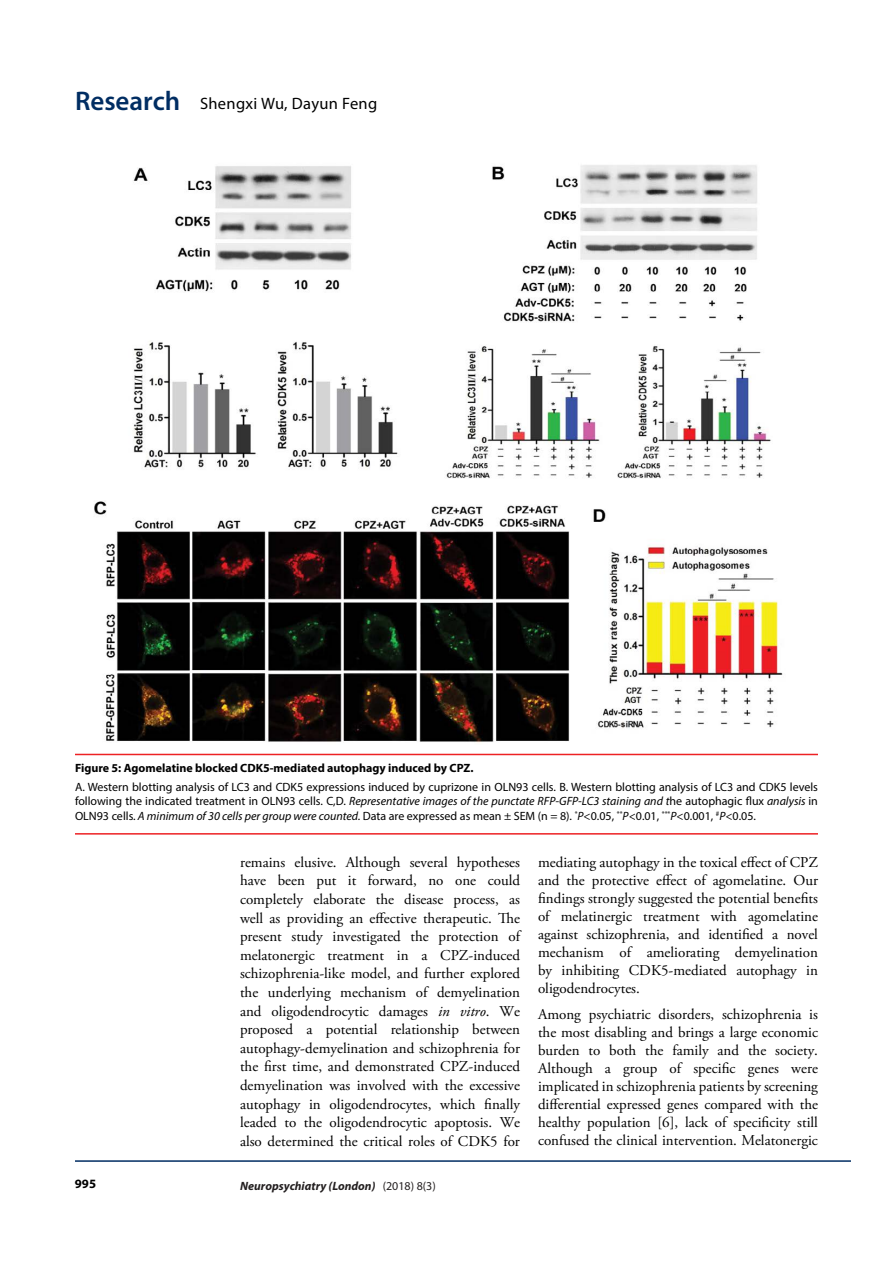
<style>
.page{position:relative;width:893px;height:1263px;background:#fff}
.page>*{position:absolute;margin:0;border:0;box-sizing:border-box;transform-origin:0 0}
.t1{font:16.5px "Myriad Pro";letter-spacing:.02em;color:#000}
.t2{font:15px/18.6px "Adobe Garamond Pro";color:#000;text-align:justify}
.t3{font:700 12.75px "Myriad Pro";color:#000}
.t4{font:12px/14.4px "Myriad Pro";color:#000;text-align:justify}
.t5{font:700 12px "Myriad Pro";color:#000}
.t6{font:italic 700 12px "Myriad Pro";color:#231f20}
.s1{font-weight:600;font-size:27px;color:#002d62}
.s2{font-style:italic}
.s3{font-weight:400;font-style:normal}
</style>
<div class="page">
<hr style="left:75px;top:1160px;width:776px;height:2px;background:#002d62">
<hr style="left:75px;top:754px;width:743px;height:1px;background:#ed2124">
<hr style="left:75px;top:833px;width:743px;height:1px;background:#ed2124">
<img style="left:94px;top:165px;width:689px;height:578px">
<p class="t1" style="left:75px;top:93px;width:304px"><span class="s1">Research</span> Shengxi Wu, Dayun Feng</p>
<p class="t5" style="left:75px;top:760px;width:400px">Figure 5: Agomelatine blocked CDK5-mediated autophagy induced by CPZ.</p>
<p class="t4" style="left:75px;top:780px;width:744px">A. Western blotting analysis of LC3 and CDK5 expressions induced by cuprizone in OLN93 cells. B. Western blotting analysis of LC3 and CDK5 levels following the indicated treatment in OLN93 cells. C,D. <span class="s2">Representative images of the punctate RFP-GFP-LC3 staining and t</span>he autophagic flux <span class="s2">analysis</span> in OLN93 cells. <span class="s2">A minimum of 30 cells per group were counted.</span> Data are expressed as mean ± SEM (n = 8). <sup>*</sup><span class="s2">P</span>&lt;0.05, <sup>**</sup><span class="s2">P&lt;</span>0.01, <sup>***</sup><span class="s2">P</span>&lt;0.001, <sup>#</sup><span class="s2">P&lt;</span>0.05.</p>
<p class="t2" style="left:240px;top:853px;width:281px">remains elusive. Although several hypotheses have been put it forward, no one could completely elaborate the disease process, as well as providing an effective therapeutic. The present study investigated the protection of melatonergic treatment in a CPZ-induced schizophrenia-like model, and further explored the underlying mechanism of demyelination and oligodendrocytic damages <span class="s2">in vitro</span>. We proposed a potential relationship between autophagy-demyelination and schizophrenia for the first time, and demonstrated CPZ-induced demyelination was involved with the excessive autophagy in oligodendrocytes, which finally leaded to the oligodendrocytic apoptosis. We also determined the critical roles of CDK5 for</p>
<p class="t2" style="left:538px;top:853px;width:281px;line-height:18px">mediating autophagy in the toxical effect of CPZ and the protective effect of agomelatine. Our findings strongly suggested the potential benefits of melatinergic treatment with agomelatine against schizophrenia, and identified a novel mechanism of ameliorating demyelination by inhibiting CDK5-mediated autophagy in oligodendrocytes.</p>
<p class="t2" style="left:538px;top:1006px;width:281px;line-height:18px">Among psychiatric disorders, schizophrenia is the most disabling and brings a large economic burden to both the family and the society.<br>Although a group of specific genes were implicated in schizophrenia patients by screening differential expressed genes compared with the healthy population [6], lack of specificity still confused the clinical intervention. Melatonergic</p>
<p class="t3" style="left:75px;top:1176px;width:23px">995</p>
<p class="t6" style="left:240px;top:1178px;width:197px">Neuropsychiatry (London) <span class="s3">(2018) 8(3)</span></p>
</div>
